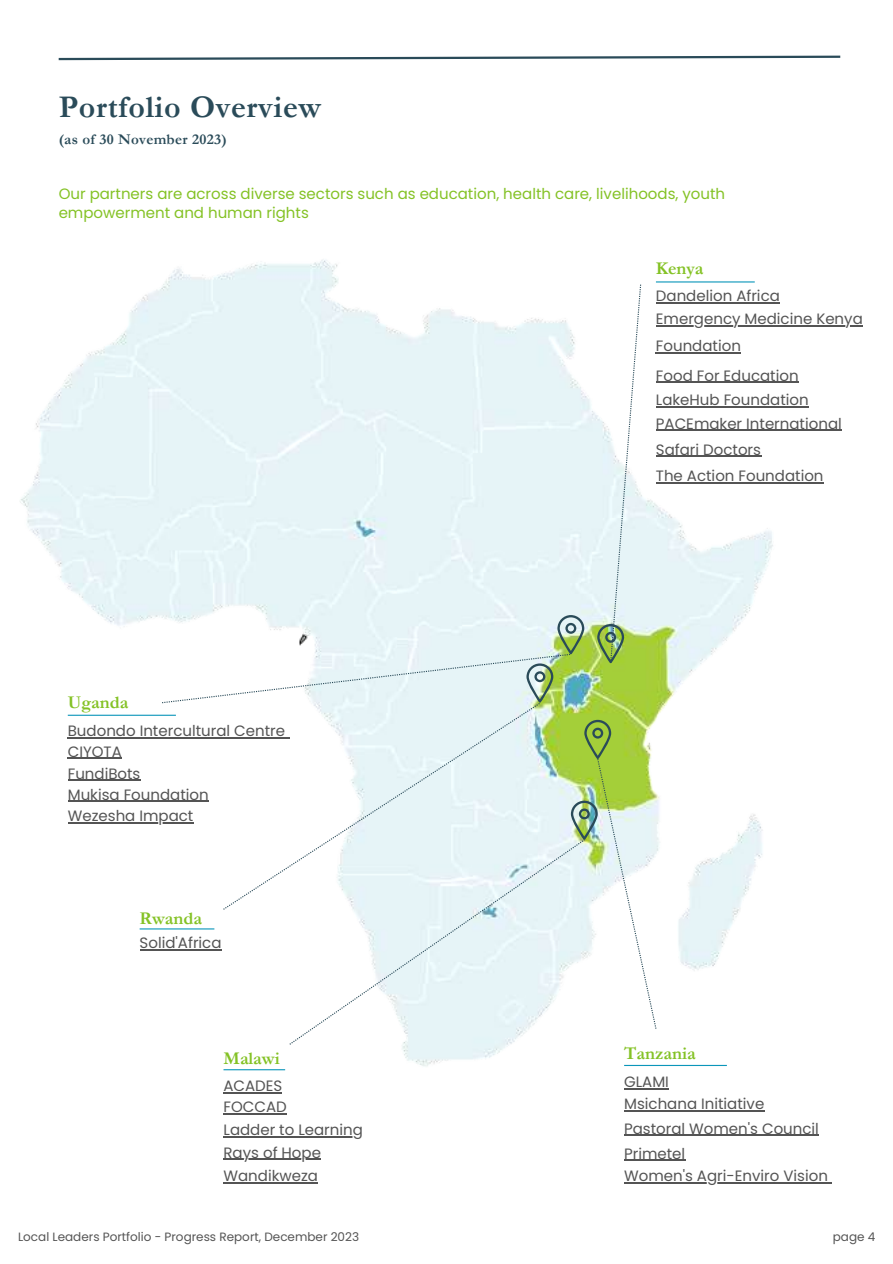
<style>
.page{position:relative;width:893px;height:1264px;background:#fff}
.page>*{position:absolute;margin:0;border:0;box-sizing:border-box;transform-origin:0 0}
.t1{font:700 31.8px "Garamond";letter-spacing:.02em;color:#2a4b59}
.t2{font:700 18px "Garamond";color:#84c225}
.t3{font:15px/21.3px "Poppins";color:#545454}
.t4{font:15px/19.2px "Poppins";color:#84c225}
.t5{font:700 15px "Garamond";letter-spacing:.02em;color:#2a4b59}
.t6{font:12px "Poppins";color:#545454}
</style>
<div class="page">
<img style="left:20px;top:259px;width:755px;height:808px">
<svg style="left:289px;top:839px;width:295px;height:205px;fill:#e6f4f7"></svg>
<svg style="left:571px;top:719px;width:85px;height:309px"></svg>
<svg style="left:223px;top:703px;width:316px;height:206px;fill:#e6f4f7"></svg>
<svg style="left:162px;top:615px;width:422px;height:88px"></svg>
<hr style="left:140px;top:949px;width:81px;height:1px;background:#545454">
<hr style="left:140px;top:928px;width:74px;height:1px;background:#0b96ba">
<hr style="left:68px;top:737px;width:217px;height:1px;background:#545454">
<hr style="left:68px;top:714px;width:108px;height:1px;background:#0b96ba">
<hr style="left:68px;top:758px;width:54px;height:1px;background:#545454">
<hr style="left:68px;top:779px;width:72px;height:1px;background:#545454">
<hr style="left:68px;top:800px;width:141px;height:2px;background:#545454">
<hr style="left:68px;top:822px;width:125px;height:1px;background:#545454">
<svg style="left:58px;top:55px;width:783px;height:6px"></svg>
<hr style="left:223px;top:1113px;width:64px;height:1px;background:#545454">
<hr style="left:223px;top:1069px;width:62px;height:1px;background:#0b96ba">
<hr style="left:223px;top:1182px;width:95px;height:1px;background:#545454">
<hr style="left:223px;top:1158px;width:98px;height:1px;background:#545454">
<hr style="left:223px;top:1136px;width:140px;height:1px;background:#545454">
<hr style="left:223px;top:1092px;width:59px;height:1px;background:#545454">
<hr style="left:624px;top:1087px;width:45px;height:2px;background:#545454">
<hr style="left:624px;top:1064px;width:102px;height:2px;background:#0b96ba">
<hr style="left:624px;top:1182px;width:203px;height:1px;background:#545454">
<hr style="left:624px;top:1110px;width:140px;height:1px;background:#545454">
<hr style="left:624px;top:1134px;width:194px;height:1px;background:#545454">
<hr style="left:624px;top:1159px;width:61px;height:1px;background:#545454">
<hr style="left:656px;top:302px;width:123px;height:1px;background:#545454">
<hr style="left:656px;top:281px;width:98px;height:1px;background:#0b96ba">
<hr style="left:656px;top:456px;width:105px;height:1px;background:#545454">
<hr style="left:656px;top:325px;width:206px;height:1px;background:#545454">
<hr style="left:656px;top:352px;width:85px;height:1px;background:#545454">
<hr style="left:656px;top:382px;width:142px;height:1px;background:#545454">
<hr style="left:656px;top:406px;width:152px;height:1px;background:#545454">
<hr style="left:656px;top:430px;width:185px;height:1px;background:#545454">
<hr style="left:656px;top:482px;width:167px;height:1px;background:#545454">
<svg style="left:597px;top:284px;width:44px;height:379px"></svg>
<h1 class="t1" style="left:59px;top:89px;width:264px">Portfolio Overview</h1>
<p class="t5" style="left:59px;top:131px;width:169px">(as of 30 November 2023)</p>
<p class="t4" style="left:59px;top:184px;width:668px">Our partners are across diverse sectors such as education, health care, livelihoods, youth empowerment and human rights</p>
<p class="t2" style="left:656px;top:258px;width:49px">Kenya</p>
<p class="t3" style="left:656px;top:285px;width:125px">Dandelion Africa</p>
<p class="t3" style="left:656px;top:305px;width:208px;line-height:27px">Emergency Medicine Kenya<br>Foundation</p>
<p class="t3" style="left:656px;top:363px;width:187px;line-height:24.2px">Food For Education<br>LakeHub Foundation<br>PACEmaker International</p>
<p class="t3" style="left:656px;top:439px;width:107px">Safari Doctors</p>
<p class="t2" style="left:68px;top:692px;width:62px">Uganda</p>
<p class="t3" style="left:68px;top:720px;width:219px">Budondo Intercultural Centre<br>CIYOTA<br>FundiBots<br>Mukisa Foundation<br>Wezesha Impact</p>
<p class="t2" style="left:140px;top:908px;width:64px">Rwanda</p>
<p class="t3" style="left:140px;top:932px;width:83px">Solid'Africa</p>
<p class="t2" style="left:223px;top:1048px;width:58px">Malawi</p>
<p class="t3" style="left:223px;top:1096px;width:65px">FOCCAD</p>
<p class="t3" style="left:223px;top:1075px;width:60px">ACADES</p>
<p class="t3" style="left:223px;top:1119px;width:141px">Ladder to Learning</p>
<p class="t3" style="left:223px;top:1141px;width:99px">Rays of Hope</p>
<p class="t3" style="left:223px;top:1165px;width:96px">Wandikweza</p>
<p class="t3" style="left:656px;top:465px;width:169px">The Action Foundation</p>
<p class="t2" style="left:624px;top:1043px;width:73px">Tanzania</p>
<p class="t3" style="left:624px;top:1070px;width:46px">GLAMI</p>
<p class="t3" style="left:624px;top:1091px;width:196px;line-height:24.6px">Msichana Initiative<br>Pastoral Women's Council<br>Primetel</p>
<p class="t3" style="left:624px;top:1165px;width:205px">Women's Agri-Enviro Vision</p>
<p class="t6" style="left:18px;top:1227px;width:342px">Local Leaders Portfolio - Progress Report, December 2023</p>
<p class="t6" style="left:832px;top:1227px;width:44px">page 4</p>
</div>
